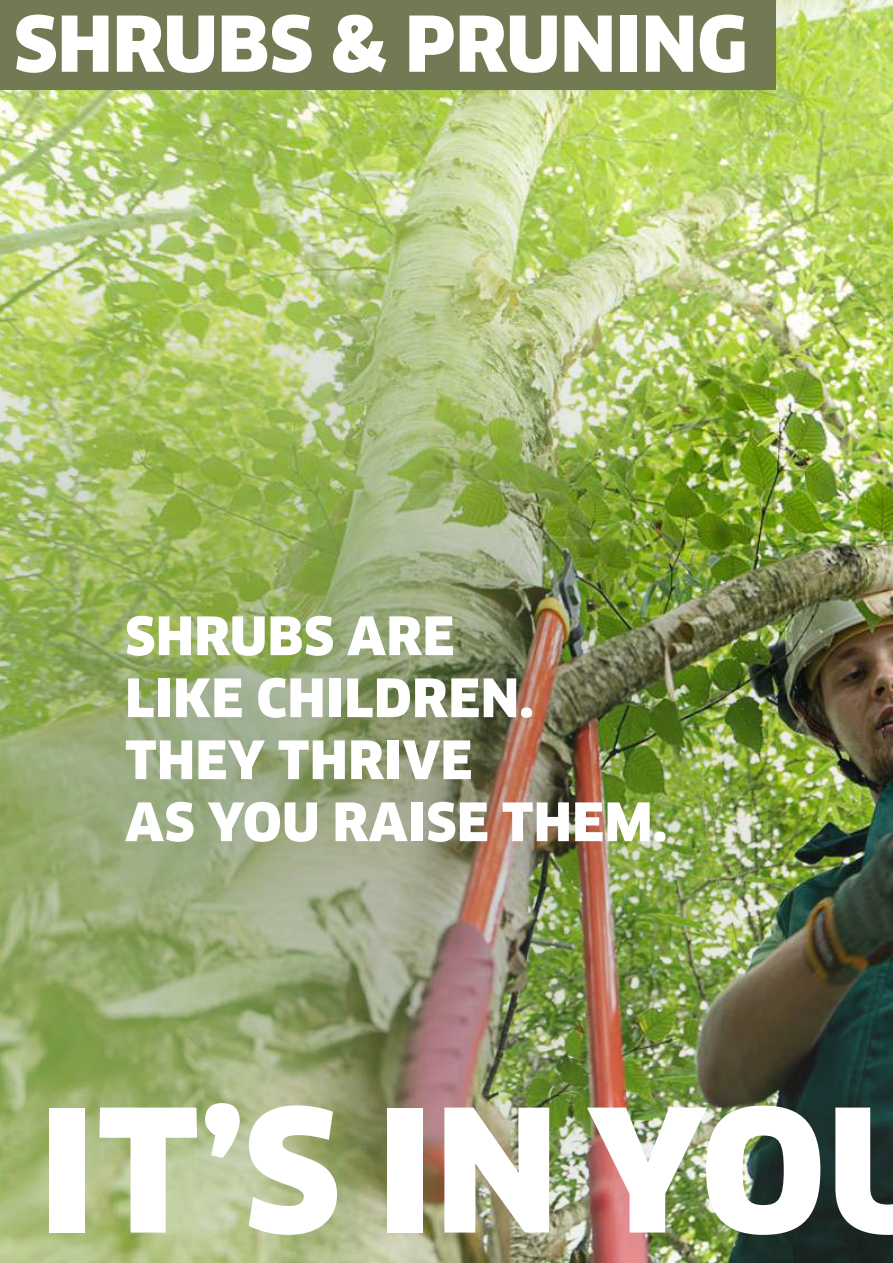
<style>
.page{position:relative;width:893px;height:1263px;background:#fff}
.page>*{position:absolute;margin:0;border:0;box-sizing:border-box;transform-origin:0 0}
.t1{font:900 166.65px "Clan OT";letter-spacing:.01em;color:#fff}
.t2{font:900 75px "Clan OT";color:#fff}
.t3{font:900 51.6px/61.9px "Clan OT";letter-spacing:.01em;color:#fff}
</style>
<div class="page">
<img style="left:0;top:89px;width:893px;height:435px">
<div style="left:0;top:0;width:775px;height:89px;background:#717a52"></div>
<img style="left:0;top:524px;width:893px;height:739px">
<h2 class="t2" style="left:14px;top:-1px;width:735px">SHRUBS &amp; PRUNING</h2>
<p class="t3" style="left:125px;top:605px;width:543px">SHRUBS ARE<br>LIKE CHILDREN.<br>THEY THRIVE<br>AS YOU RAISE THEM.</p>
<h1 class="t1" style="left:39px;top:1072px;width:910px">IT’S IN YOU</h1>
</div>
